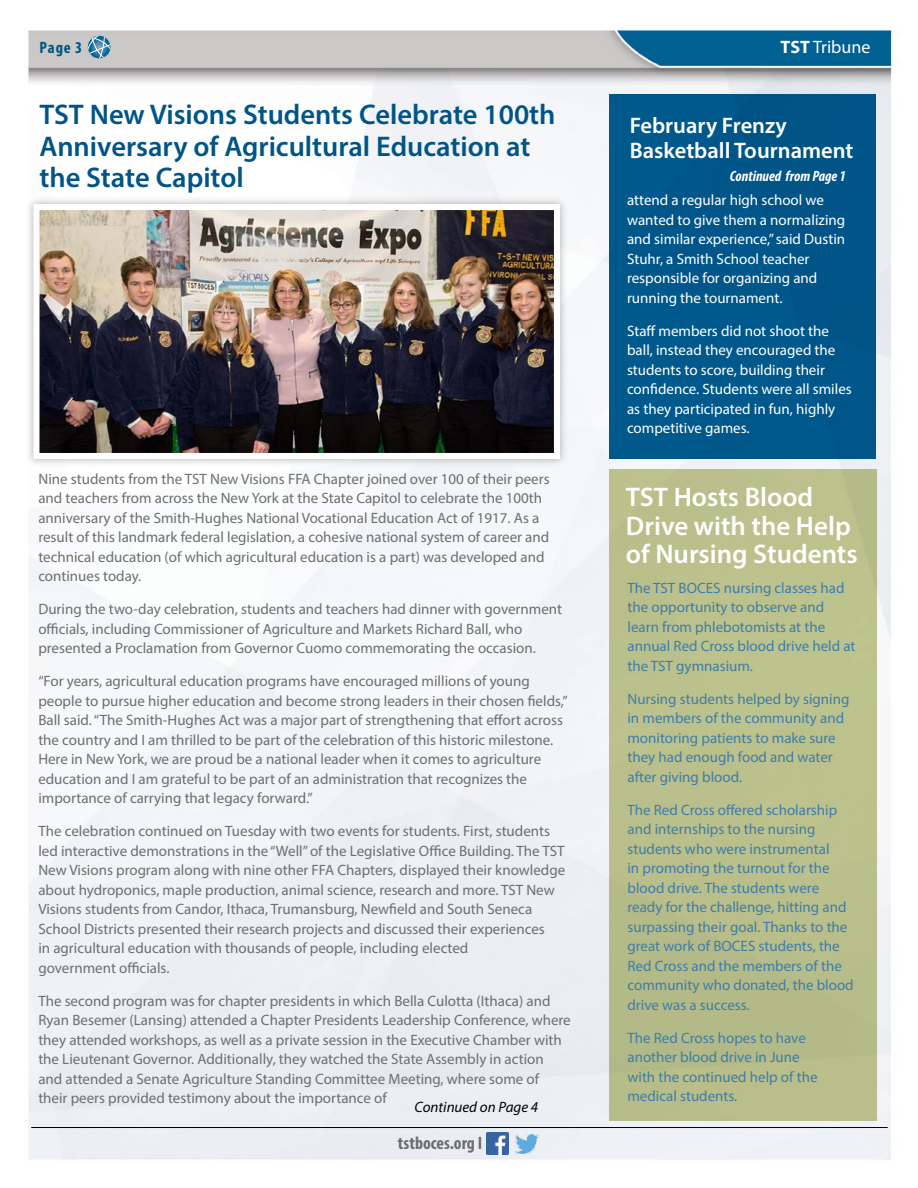
<style>
.page{position:relative;width:918px;height:1188px;background:#fff}
.page>*{position:absolute;margin:0;border:0;box-sizing:border-box;transform-origin:0 0}
.t1{font:600 28.5px/31.5px "Myriad Pro";color:#005586}
.t2{font:600 27px/28.5px "Myriad Pro";color:#fff}
.t3{font:600 22.5px/25.5px "Myriad Pro";color:#fff}
.t4{font:700 condensed 18px "Myriad Pro";color:#6d6e71}
.t5{font:18px "Myriad Pro";color:#fff}
.t6{font:700 condensed 16.5px "Myriad Pro";color:#005586}
.t7{font:15px/19.5px "Myriad Pro";color:#6d6e71}
.t8{font:15px/19.5px "Myriad Pro";color:#3e7daa}
.t9{font:15px/19.5px "Myriad Pro";color:#fff}
.t10{font:italic 700 condensed 15px "Myriad Pro";color:#fff}
.t11{font:italic 15px "Myriad Pro";color:#000}
.s1{font-weight:700}
</style>
<div class="page">
<img style="left:28px;top:30px;width:866px;height:1130px">
<hr style="left:31px;top:1127px;width:857px;height:1px;background:#000">
<img style="left:487px;top:1132px;width:22px;height:22px">
<img style="left:515px;top:1134px;width:24px;height:19px">
<div style="left:609px;top:94px;width:267px;height:365px;background:#005c90"></div>
<svg style="left:28px;top:27px;width:863px;height:53px;background:#9fb1bb"></svg>
<div style="left:609px;top:469px;width:267px;height:651px;background:#bac08c"></div>
<div style="left:25px;top:195px;width:544px;height:273px;background:#000;opacity:.29"></div>
<img style="left:40px;top:211px;width:513px;height:241px">
<div style="left:33px;top:204px;width:527px;height:255px;border:6px solid #fff"></div>
<p class="t6" style="left:40px;top:38px;width:44px">Page 3</p>
<h1 class="t1" style="left:39px;top:98px;width:518px">TST New Visions Students Celebrate 100th<br>Anniversary of Agricultural Education at the State Capitol</h1>
<p class="t7" style="left:38px;top:469px;width:513px">Nine students from the TST New Visions FFA Chapter joined over 100 of their peers and teachers from across the New York at the State Capitol to celebrate the 100th anniversary of the Smith-Hughes National Vocational Education Act of 1917. As a result of this landmark federal legislation, a cohesive national system of career and technical education (of which agricultural education is a part) was developed and continues today.</p>
<p class="t7" style="left:38px;top:599px;width:525px">During the two-day celebration, students and teachers had dinner with government officials, including Commissioner of Agriculture and Markets Richard Ball, who presented a Proclamation from Governor Cuomo commemorating the occasion.</p>
<p class="t7" style="left:38px;top:671px;width:531px">“For years, agricultural education programs have encouraged millions of young people to pursue higher education and become strong leaders in their chosen fields,” Ball said. “The Smith-Hughes Act was a major part of strengthening that effort across the country and I am thrilled to be part of the celebration of this historic milestone.<br>Here in New York, we are proud be a national leader when it comes to agriculture education and I am grateful to be part of an administration that recognizes the importance of carrying that legacy forward.”</p>
<p class="t7" style="left:38px;top:821px;width:529px">The celebration continued on Tuesday with two events for students. First, students led interactive demonstrations in the “Well” of the Legislative Office Building. The TST New Visions program along with nine other FFA Chapters, displayed their knowledge about hydroponics, maple production, animal science, research and more. TST New Visions students from Candor, Ithaca, Trumansburg, Newfield and South Seneca School Districts presented their research projects and discussed their experiences<br>in agricultural education with thousands of people, including elected<br>government officials.</p>
<p class="t7" style="left:38px;top:991px;width:534px">The second program was for chapter presidents in which Bella Culotta (Ithaca) and Ryan Besemer (Lansing) attended a Chapter Presidents Leadership Conference, where they attended workshops, as well as a private session in the Executive Chamber with the Lieutenant Governor. Additionally, they watched the State Assembly in action and attended a Senate Agriculture Standing Committee Meeting, where some of their peers provided testimony about the importance of</p>
<p class="t11" style="left:414px;top:1097px;width:125px">Continued on Page 4</p>
<p class="t4" style="left:398px;top:1132px;width:86px">tstboces.org I</p>
<p class="t5" style="left:781px;top:36px;width:91px"><span class="s1">TST</span> Tribune</p>
<h3 class="t3" style="left:630px;top:112px;width:225px">February Frenzy<br>Basketball Tournament</h3>
<p class="t9" style="left:627px;top:190px;width:220px">attend a regular high school we wanted to give them a normalizing and similar experience,” said Dustin<br>Stuhr, a Smith School teacher responsible for organizing and running the tournament.</p>
<p class="t9" style="left:627px;top:321px;width:226px">Staff members did not shoot the ball, instead they encouraged the students to score, building their confidence. Students were all smiles as they participated in fun, highly competitive games.</p>
<p class="t10" style="left:730px;top:166px;width:117px">Continued from Page 1</p>
<h2 class="t2" style="left:626px;top:482px;width:233px">TST Hosts Blood<br>Drive with the Help of Nursing Students</h2>
<p class="t8" style="left:627px;top:578px;width:230px">The TST BOCES nursing classes had the opportunity to observe and learn from phlebotomists at the annual Red Cross blood drive held at the TST gymnasium.</p>
<p class="t8" style="left:627px;top:689px;width:223px">Nursing students helped by signing in members of the community and monitoring patients to make sure they had enough food and water after giving blood.</p>
<p class="t8" style="left:627px;top:800px;width:228px">The Red Cross offered scholarship and internships to the nursing students who were instrumental<br>in promoting the turnout for the blood drive. The students were ready for the challenge, hitting and surpassing their goal. Thanks to the great work of BOCES students, the<br>Red Cross and the members of the community who donated, the blood drive was a success.</p>
<p class="t8" style="left:627px;top:1028px;width:192px">The Red Cross hopes to have another blood drive in June with the continued help of the medical students.</p>
</div>
